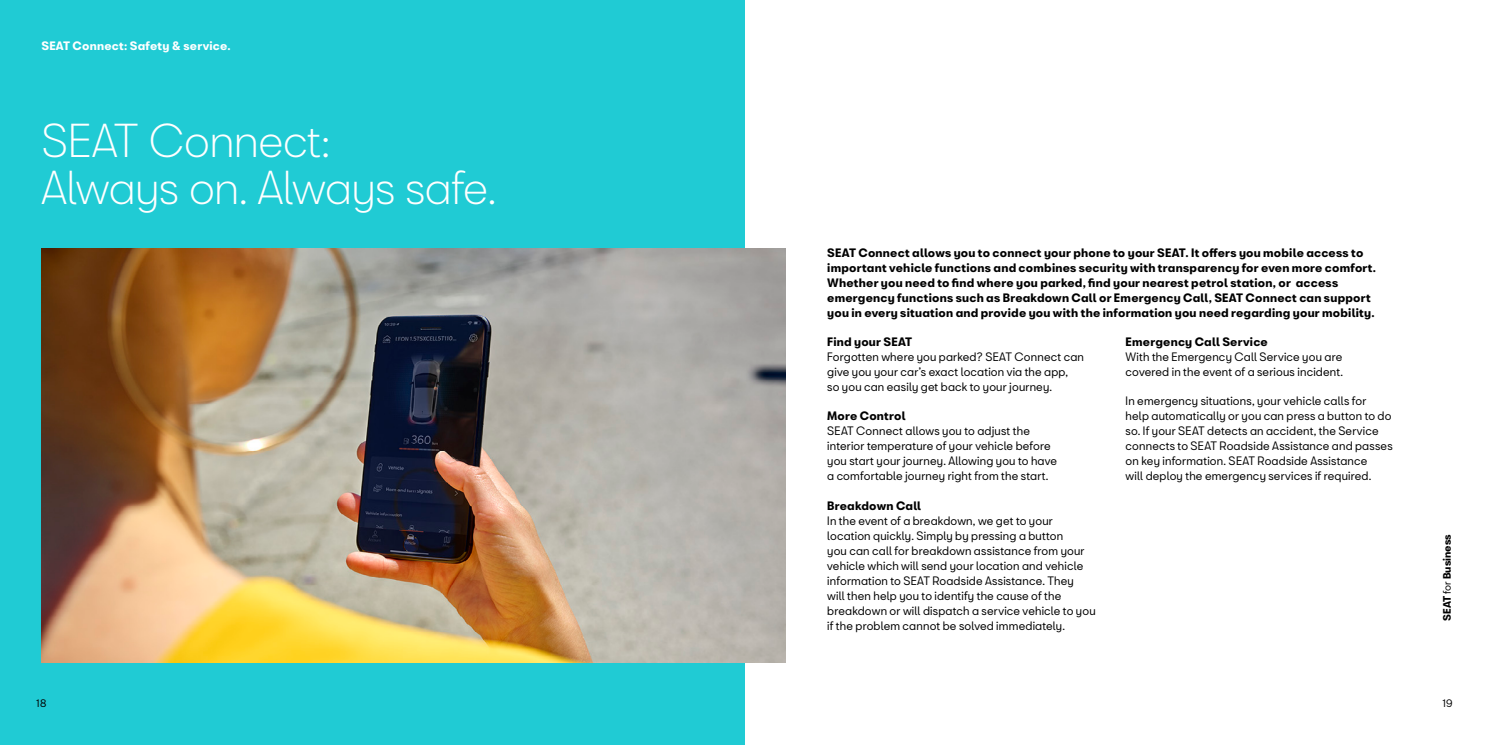
<style>
.page{position:relative;width:1489px;height:745px;background:#fff}
.page>*{position:absolute;margin:0;border:0;box-sizing:border-box;transform-origin:0 0}
.t1{font:300 43.75px/46.2px "Seat Bcn";letter-spacing:-.005em;color:#fff}
.t2{font:11.25px/15px "Seat Bcn";letter-spacing:.015em;color:#000}
.t3{font:700 11.25px/15px "Seat Bcn";letter-spacing:.02em;color:#000}
.t4{font:700 11.25px "Seat Bcn";letter-spacing:.02em;color:#fff}
.t5{font:700 10px "Seat Bcn";color:#000}
.t6{font:10px "Seat Bcn";color:#000}
.s1{font-weight:400}
</style>
<div class="page">
<div style="left:0;top:0;width:744px;height:744px;background:#20cbd4"></div>
<img style="left:41px;top:248px;width:744px;height:413px">
<p class="t4" style="left:41px;top:36px;width:191px">SEAT Connect: Safety &amp; service.</p>
<h1 class="t1" style="left:41px;top:112px;width:456px">SEAT Connect:<br>Always on. Always safe.</h1>
<p class="t3" style="left:827px;top:243px;width:550px">SEAT Connect allows you to connect your phone to your SEAT. It offers you mobile access to important vehicle functions and combines security with transparency for even more comfort.<br>Whether you need to find where you parked, find your nearest petrol station, or access emergency functions such as Breakdown Call or Emergency Call, SEAT Connect can support you in every situation and provide you with the information you need regarding your mobility.</p>
<p class="t3" style="left:827px;top:332px;width:87px">Find your SEAT</p>
<p class="t2" style="left:827px;top:347px;width:258px">Forgotten where you parked? SEAT Connect can give you your car’s exact location via the app,<br>so you can easily get back to your journey.</p>
<p class="t3" style="left:827px;top:406px;width:80px">More Control</p>
<p class="t2" style="left:827px;top:422px;width:231px">SEAT Connect allows you to adjust the interior temperature of your vehicle before you start your journey. Allowing you to have a comfortable journey right from the start.</p>
<p class="t3" style="left:827px;top:496px;width:95px">Breakdown Call</p>
<p class="t2" style="left:827px;top:511px;width:270px">In the event of a breakdown, we get to your location quickly. Simply by pressing a button<br>you can call for breakdown assistance from your vehicle which will send your location and vehicle information to SEAT Roadside Assistance. They<br>will then help you to identify the cause of the breakdown or will dispatch a service vehicle to you if the problem cannot be solved immediately.</p>
<p class="t3" style="left:1125px;top:332px;width:144px">Emergency Call Service</p>
<p class="t2" style="left:1125px;top:347px;width:219px">With the Emergency Call Service you are covered in the event of a serious incident.</p>
<p class="t2" style="left:1125px;top:392px;width:268px">In emergency situations, your vehicle calls for help automatically or you can press a button to do so. If your SEAT detects an accident, the Service connects to SEAT Roadside Assistance and passes on key information. SEAT Roadside Assistance<br>will deploy the emergency services if required.</p>
<p class="t5" style="left:1437px;top:620px;width:88px;rotate:-90deg">SEAT <span class="s1">for</span> Business</p>
<p class="t6" style="left:36px;top:694px;width:12px">18</p>
<p class="t6" style="left:1442px;top:694px;width:12px">19</p>
</div>
